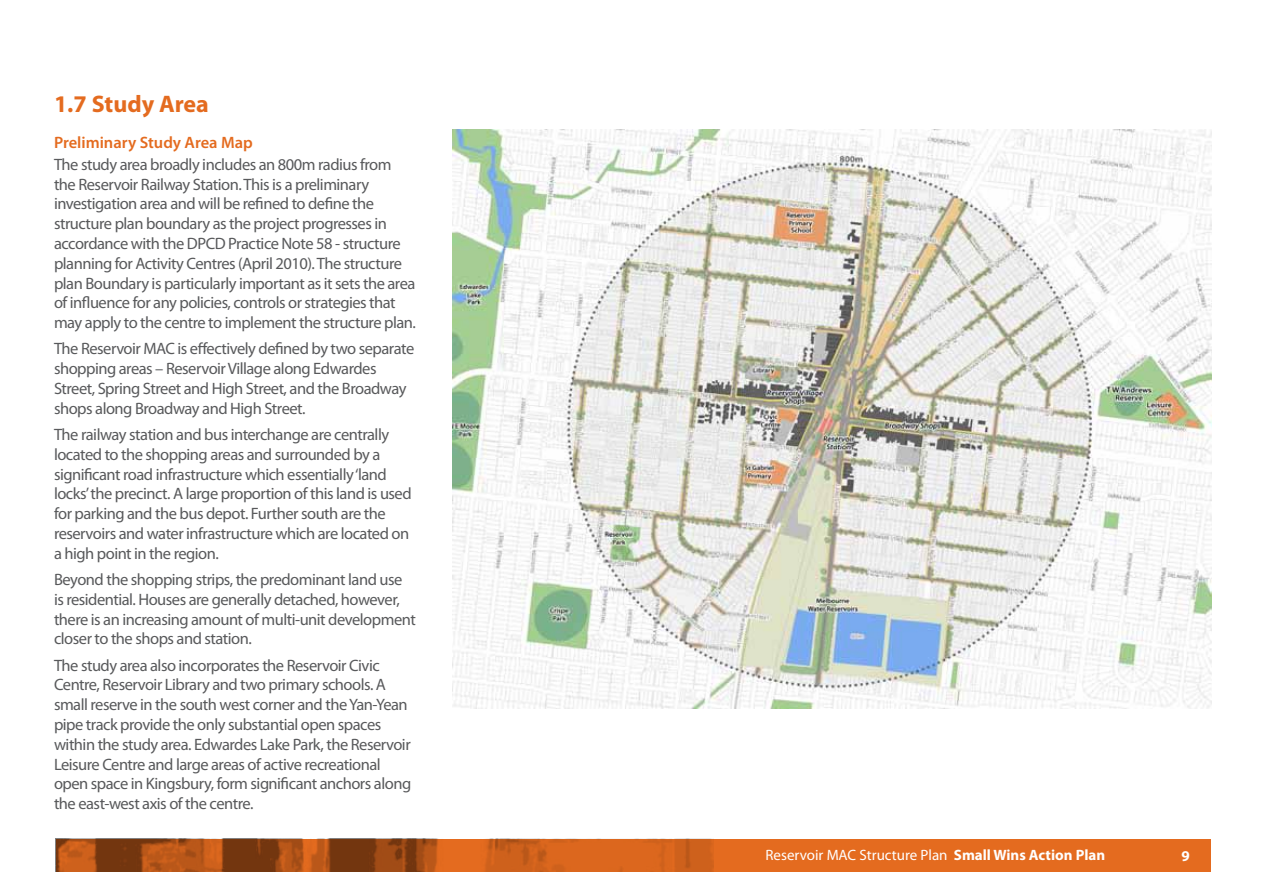
<style>
.page{position:relative;width:1263px;height:893px;background:#fff}
.page>*{position:absolute;margin:0;border:0;box-sizing:border-box;transform-origin:0 0}
.t1{font:700 24px "Myriad Pro";color:#e46b1f}
.t2{font:16.5px/19.8px "Myriad Pro";letter-spacing:-.03em;color:#58595b}
.t3{font:600 16.5px "Myriad Pro";color:#e46b1f}
.t4{font:15px "Myriad Pro";color:#fff}
.t5{font:700 15px "Myriad Pro";color:#fff}
.s1{font-weight:700}
</style>
<div class="page">
<div style="left:56px;top:839px;width:1154px;height:33px;background:#e46b1f"></div>
<img style="left:55px;top:839px;width:658px;height:33px">
<img style="left:453px;top:130px;width:758px;height:578px">
<h1 class="t1" style="left:54px;top:88px;width:156px">1.7 Study Area</h1>
<p class="t3" style="left:54px;top:132px;width:200px">Preliminary Study Area Map</p>
<p class="t2" style="left:54px;top:154px;width:363px">The study area broadly includes an 800m radius from the Reservoir Railway Station. This is a preliminary investigation area and will be refined to define the structure plan boundary as the project progresses in accordance with the DPCD Practice Note 58 - structure planning for Activity Centres (April 2010). The structure plan Boundary is particularly important as it sets the area of influence for any policies, controls or strategies that may apply to the centre to implement the structure plan.</p>
<p class="t2" style="left:54px;top:339px;width:362px">The Reservoir MAC is effectively defined by two separate shopping areas – Reservoir Village along Edwardes Street, Spring Street and High Street, and the Broadway shops along Broadway and High Street.</p>
<p class="t2" style="left:54px;top:424px;width:359px">The railway station and bus interchange are centrally located to the shopping areas and surrounded by a significant road infrastructure which essentially ‘land locks’ the precinct. A large proportion of this land is used for parking and the bus depot. Further south are the reservoirs and water infrastructure which are located on a high point in the region.</p>
<p class="t2" style="left:54px;top:569px;width:363px">Beyond the shopping strips, the predominant land use is residential. Houses are generally detached, however, there is an increasing amount of multi-unit development closer to the shops and station.</p>
<p class="t2" style="left:54px;top:655px;width:359px">The study area also incorporates the Reservoir Civic Centre, Reservoir Library and two primary schools. A small reserve in the south west corner and the Yan-Yean pipe track provide the only substantial open spaces within the study area. Edwardes Lake Park, the Reservoir Leisure Centre and large areas of active recreational open space in Kingsbury, form significant anchors along the east-west axis of the centre.</p>
<p class="t4" style="left:765px;top:846px;width:341px">Reservoir MAC Structure Plan <span class="s1">Small Wins Action Plan</span></p>
<p class="t5" style="left:1181px;top:847px;width:10px">9</p>
</div>
